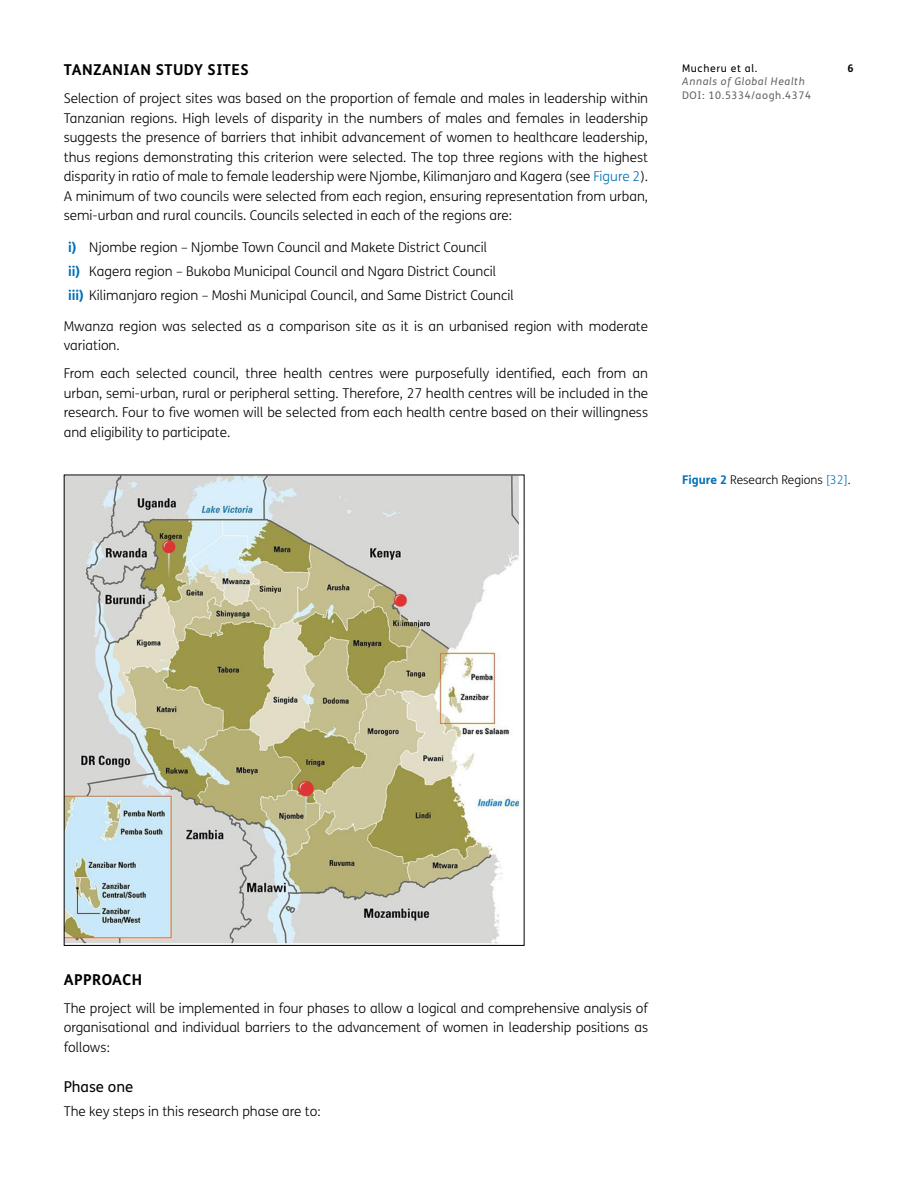
<style>
.page{position:relative;width:918px;height:1188px;background:#fff}
.page>*{position:absolute;margin:0;border:0;box-sizing:border-box;transform-origin:0 0}
.t1{font:700 15px "FS Me";letter-spacing:.03em;color:#000}
.t2{font:15px "FS Me";color:#000}
.Body_Copy{font:300 13.5px/19.5px "FS Me";color:#000;text-align:justify}
.Numbered_Copy{font:300 13.5px "FS Me";color:#000}
.Figure_copy{font:300 12px "FS Me";color:#000}
.t3{font:10.5px "FS Me";letter-spacing:.06em;color:#646363}
.t4{font:italic 10.5px "FS Me";letter-spacing:.06em;color:#646363}
.t5{font:10.5px "FS Me";letter-spacing:.06em;color:#000}
.t6{font:700 10.5px "FS Me";color:#000}
.s1{color:#0070b8}
.s2{font-weight:700;color:#0070b8}
</style>
<div class="page">
<img style="left:66px;top:477px;width:454px;height:467px">
<h2 class="t1" style="left:64px;top:60px;width:186px">TANZANIAN STUDY SITES</h2>
<p class="Body_Copy" style="left:64px;top:89px;width:586px">Selection of project sites was based on the proportion of female and males in leadership within Tanzanian regions. High levels of disparity in the numbers of males and females in leadership suggests the presence of barriers that inhibit advancement of women to healthcare leadership, thus regions demonstrating this criterion were selected. The top three regions with the highest disparity in ratio of male to female leadership were Njombe, Kilimanjaro and Kagera (see <span class="s1">Figure 2</span>).<br>A minimum of two councils were selected from each region, ensuring representation from urban, semi-urban and rural councils. Councils selected in each of the regions are:</p>
<p class="Numbered_Copy" style="left:68px;top:240px;width:420px"><span class="s2">i)</span> Njombe region – Njombe Town Council and Makete District Council</p>
<p class="Numbered_Copy" style="left:68px;top:264px;width:430px"><span class="s2">ii)</span> Kagera region – Bukoba Municipal Council and Ngara District Council</p>
<p class="Numbered_Copy" style="left:68px;top:287px;width:447px"><span class="s2">iii)</span> Kilimanjaro region – Moshi Municipal Council, and Same District Council</p>
<p class="Body_Copy" style="left:64px;top:317px;width:586px">Mwanza region was selected as a comparison site as it is an urbanised region with moderate variation.</p>
<p class="Body_Copy" style="left:64px;top:364px;width:586px">From each selected council, three health centres were purposefully identified, each from an urban, semi-urban, rural or peripheral setting. Therefore, 27 health centres will be included in the research. Four to five women will be selected from each health centre based on their willingness and eligibility to participate.</p>
<p class="t5" style="left:682px;top:62px;width:77px">Mucheru et al.</p>
<p class="t6" style="left:848px;top:61px;width:8px">6</p>
<p class="t4" style="left:682px;top:75px;width:124px">Annals of Global Health</p>
<p class="t3" style="left:682px;top:89px;width:130px">DOI: 10.5334/aogh.4374</p>
<p class="Figure_copy" style="left:682px;top:473px;width:170px"><span class="s2">Figure 2</span> Research Regions <span class="s1">[32]</span>.</p>
<h2 class="t1" style="left:64px;top:970px;width:80px">APPROACH</h2>
<p class="Body_Copy" style="left:64px;top:998px;width:586px">The project will be implemented in four phases to allow a logical and comprehensive analysis of organisational and individual barriers to the advancement of women in leadership positions as follows:</p>
<h3 class="t2" style="left:64px;top:1078px;width:71px">Phase one</h3>
<p class="Body_Copy" style="left:64px;top:1102px;width:258px">The key steps in this research phase are to:</p>
</div>
